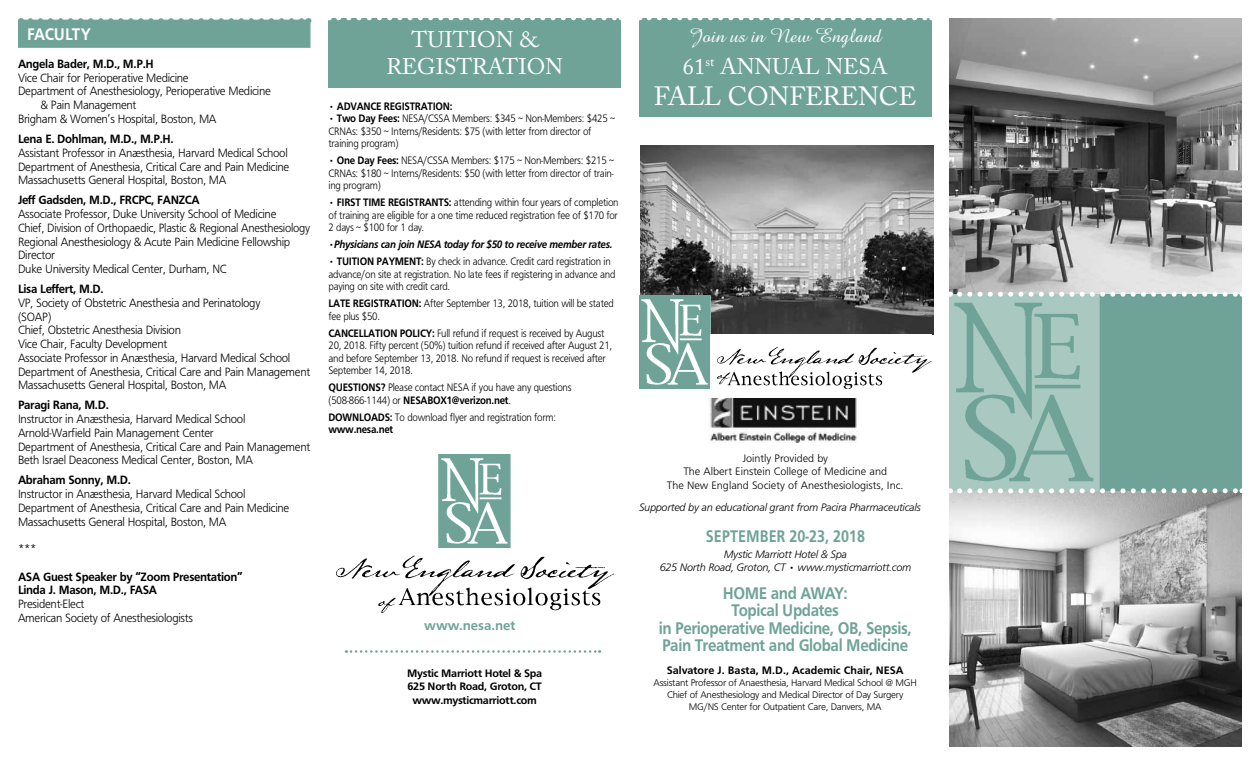
<style>
.page{position:relative;width:1260px;height:765px;background:#fff}
.page>*{position:absolute;margin:0;border:0;box-sizing:border-box;transform-origin:0 0}
.t1{font:26.25px "Adobe Caslon";letter-spacing:-.01em;color:#fff}
.t2{font:22.5px/27px "Adobe Caslon";color:#fff;text-align:center}
.t3{font:20px "Amazone BT";color:#fff}
.t4{font:17.5px/17.5px "Frugal Sans Bold DTC";letter-spacing:-.025em;color:#6fa397;text-align:center;scale:.9 1}
.t5{font:17.5px "Frugal Sans Bold DTC";color:#6fa397;scale:.85 1}
.t6{font:17.5px "Frugal Sans Bold DTC";letter-spacing:-.015em;color:#fff;scale:.9 1}
.t7{font:13.75px "Frugal Sans Bold DTC";color:#6fa397}
.t8{font:12.5px/13.8px "Frugal Sans Light DTC";letter-spacing:-.025em;color:#000;scale:.95 1}
.t9{font:12.5px/13.8px "Frugal Sans Bold DTC";letter-spacing:-.025em;color:#000;scale:.95 1}
.t10{font:11.25px/12.5px "Frugal Sans Light DTC";letter-spacing:-.025em;color:#000;scale:.9 1}
.t11{font:11.25px/13.1px "Frugal Sans Light Italic DTC";letter-spacing:-.025em;color:#000;text-align:center}
.t12{font:11.25px/13.5px "Frugal Sans Light DTC";color:#000;text-align:center}
.t13{font:11.25px "Frugal Sans Bold DTC";letter-spacing:-.025em;color:#000;scale:.9 1}
.t14{font:11.25px/13.5px "Frugal Sans Bold DTC";letter-spacing:-.025em;color:#000;text-align:center}
.t15{font:11.25px "Frugal Sans Bold Italic DTC";letter-spacing:-.025em;color:#000;scale:.9 1}
.t16{font:11.25px "Frugal Sans Bold DTC";color:#000}
.t17{font:10px/12px "Frugal Sans Light DTC";letter-spacing:-.025em;color:#000;text-align:center}
.s1{font-family:"Frugal Sans Bold DTC"}
.s2{font-family:"Frugal Sans Light DTC"}
</style>
<div class="page">
<img style="left:949px;top:18px;width:293px;height:276px">
<img style="left:641px;top:145px;width:292px;height:189px">
<img style="left:337px;top:555px;width:276px;height:58px">
<div style="left:328px;top:18px;width:293px;height:70px;background:#6fa397"></div>
<svg style="left:339px;top:18px;width:282px;height:2px"></svg>
<div style="left:639px;top:18px;width:293px;height:99px;background:#6fa397"></div>
<svg style="left:649px;top:18px;width:277px;height:2px"></svg>
<img style="left:438px;top:455px;width:73px;height:93px">
<svg style="left:346px;top:650px;width:254px;height:3px"></svg>
<img style="left:639px;top:296px;width:71px;height:93px">
<div style="left:949px;top:294px;width:293px;height:197px;background:#6fa397"></div>
<img style="left:949px;top:294px;width:151px;height:197px">
<svg style="left:960px;top:292px;width:282px;height:5px"></svg>
<img style="left:717px;top:346px;width:214px;height:43px">
<img style="left:949px;top:491px;width:293px;height:256px">
<svg style="left:960px;top:488px;width:282px;height:5px"></svg>
<img style="left:709px;top:398px;width:148px;height:44px">
<div style="left:18px;top:20px;width:292px;height:28px;background:#6fa397;border:1px solid #6fa397"></div>
<svg style="left:30px;top:18px;width:279px;height:5px"></svg>
<h3 class="t6" style="left:27px;top:24px;width:73px">FACULTY</h3>
<p class="t9" style="left:18px;top:57px;width:144px">Angela Bader, M.D., M.P.H</p>
<p class="t8" style="left:18px;top:71px;width:181px">Vice Chair for Perioperative Medicine</p>
<p class="t8" style="left:18px;top:84px;width:268px">Department of Anesthesiology, Perioperative Medicine</p>
<p class="t8" style="left:41px;top:98px;width:103px">&amp; Pain Management</p>
<p class="t8" style="left:18px;top:112px;width:210px">Brigham &amp; Women’s Hospital, Boston, MA</p>
<p class="t9" style="left:18px;top:132px;width:165px">Lena E. Dohlman, M.D., M.P.H.</p>
<p class="t8" style="left:18px;top:146px;width:287px">Assistant Professor in Anæsthesia, Harvard Medical School<br>Department of Anesthesia, Critical Care and Pain Medicine<br>Massachusetts General Hospital, Boston, MA</p>
<p class="t9" style="left:18px;top:193px;width:193px">Jeff Gadsden, M.D., FRCPC, FANZCA</p>
<p class="t8" style="left:18px;top:207px;width:309px">Associate Professor, Duke University School of Medicine<br>Chief, Division of Orthopaedic, Plastic &amp; Regional Anesthesiology Regional Anesthesiology &amp; Acute Pain Medicine Fellowship Director<br>Duke University Medical Center, Durham, NC</p>
<p class="t9" style="left:18px;top:282px;width:92px">Lisa Leffert, M.D.</p>
<p class="t8" style="left:18px;top:296px;width:309px">VP, Society of Obstetric Anesthesia and Perinatology<br>(SOAP)<br>Chief, Obstetric Anesthesia Division<br>Vice Chair, Faculty Development<br>Associate Professor in Anæsthesia, Harvard Medical School Department of Anesthesia, Critical Care and Pain Management Massachusetts General Hospital, Boston, MA</p>
<p class="t9" style="left:18px;top:398px;width:97px">Paragi Rana, M.D.</p>
<p class="t8" style="left:18px;top:412px;width:309px">Instructor in Anæsthesia, Harvard Medical School Arnold-Warfield Pain Management Center<br>Department of Anesthesia, Critical Care and Pain Management Beth Israel Deaconess Medical Center, Boston, MA</p>
<p class="t9" style="left:18px;top:473px;width:121px">Abraham Sonny, M.D.</p>
<p class="t8" style="left:18px;top:487px;width:287px">Instructor in Anæsthesia, Harvard Medical School<br>Department of Anesthesia, Critical Care and Pain Medicine<br>Massachusetts General Hospital, Boston, MA</p>
<p class="t8" style="left:18px;top:542px;width:21px">***</p>
<p class="t9" style="left:18px;top:570px;width:238px">ASA Guest Speaker by “Zoom Presentation”<br>Linda J. Mason, M.D., FASA</p>
<p class="t8" style="left:18px;top:597px;width:186px">President-Elect<br>American Society of Anesthesiologists</p>
<h2 class="t2" style="left:386px;top:27px;width:178px">TUITION &amp;<br>REGISTRATION</h2>
<h3 class="t3" style="left:689px;top:24px;width:194px">Join us in New England</h3>
<h2 class="t2" style="left:683px;top:53px;width:56px">61<sup>ST</sup> ANNUA</h2>
<h2 class="t2" style="left:805px;top:53px;width:38px">L NESA</h2>
<h1 class="t1" style="left:654px;top:81px;width:262px">FALL CONFEREN CE</h1>
<p class="t13" style="left:328px;top:100px;width:139px">• ADVANCE REGISTRATION:</p>
<p class="t10" style="left:328px;top:112px;width:320px"><span class="s1">• Two Day Fees:</span> NESA/CSSA Members: $345 ~ Non-Members: $425 ~<br>CRNAs: $350 ~ Interns/Residents: $75 (with letter from director of training program)</p>
<p class="t10" style="left:328px;top:154px;width:319px;text-align:justify"><span class="s1">• One Day Fees:</span> NESA/CSSA Members: $175 ~ Non-Members: $215 ~ CRNAs: $180 ~ Interns/Residents: $50 (with letter from director of train&shy;ing program)</p>
<p class="t10" style="left:328px;top:196px;width:324px;text-align:justify"><span class="s1">• FIRST TIME REGISTRANTS:</span> attending within four years of completion of training are eligible for a one time reduced registration fee of $170 for 2 days ~ $100 for 1 day.</p>
<p class="t15" style="left:328px;top:238px;width:317px">•Physicians can join NESA today for $50 to receive member rates.</p>
<p class="t10" style="left:328px;top:255px;width:320px"><span class="s1">• TUITION PAYMENT:</span> By check in advance. Credit card registration in advance/on site at registration. No late fees if registering in advance and paying on site with credit card.</p>
<p class="t10" style="left:328px;top:297px;width:319px"><span class="s1">LATE REGISTRATION:</span> After September 13, 2018, tuition will be stated fee plus $50.</p>
<p class="t10" style="left:328px;top:327px;width:317px"><span class="s1">CANCELLATION POLICY:</span> Full refund if request is received by August 20, 2018. Fifty percent (50%) tuition refund if received after August 21, and before September 13, 2018. No refund if request is received after September 14, 2018.</p>
<p class="t10" style="left:328px;top:381px;width:272px"><span class="s1">QUESTIONS?</span> Please contact NESA if you have any questions</p>
<p class="t13" style="left:329px;top:394px;width:204px"><span class="s2">(508-866-1144) or</span> NESABOX1@verizon.net<span class="s2">.</span></p>
<p class="t10" style="left:329px;top:411px;width:255px"><span class="s1">DOWNLOADS:</span> To download flyer and registration form:</p>
<p class="t13" style="left:329px;top:423px;width:73px">www.nesa.net</p>
<p class="t12" style="left:667px;top:451px;width:238px">Jointly Provided by<br>The Albert Einstein College of Medicine and<br>The New England Society of Anesthesiologists, Inc.</p>
<p class="t11" style="left:639px;top:500px;width:283px">Supported by an educational grant from Pacira Pharmaceuticals</p>
<h3 class="t5" style="left:706px;top:526px;width:189px">SEPTEMBER 20-23, 2018</h3>
<p class="t7" style="left:424px;top:617px;width:93px">www.nesa.net</p>
<p class="t11" style="left:660px;top:548px;width:253px">Mystic Marriott Hotel &amp; Spa<br>625 North Road, Groton, CT • www.mysticmarriott.com</p>
<h3 class="t4" style="left:659px;top:584px;width:282px">HOME and AWAY:<br>Topical Updates<br>in Perioperative Medicine, OB, Sepsis,<br>Pain Treatment and Global Medicine</h3>
<p class="t14" style="left:407px;top:666px;width:137px">Mystic Marriott Hotel &amp; Spa<br>625 North Road, Groton, CT www.mysticmarriott.com</p>
<p class="t16" style="left:667px;top:664px;width:238px">Salvatore J. Basta, M.D., Academic Chair, NESA</p>
<p class="t17" style="left:654px;top:676px;width:265px">Assistant Professor of Anaesthesia, Harvard Medical School @ MGH<br>Chief of Anesthesiology and Medical Director of Day Surgery<br>MG/NS Center for Outpatient Care, Danvers, MA</p>
</div>
